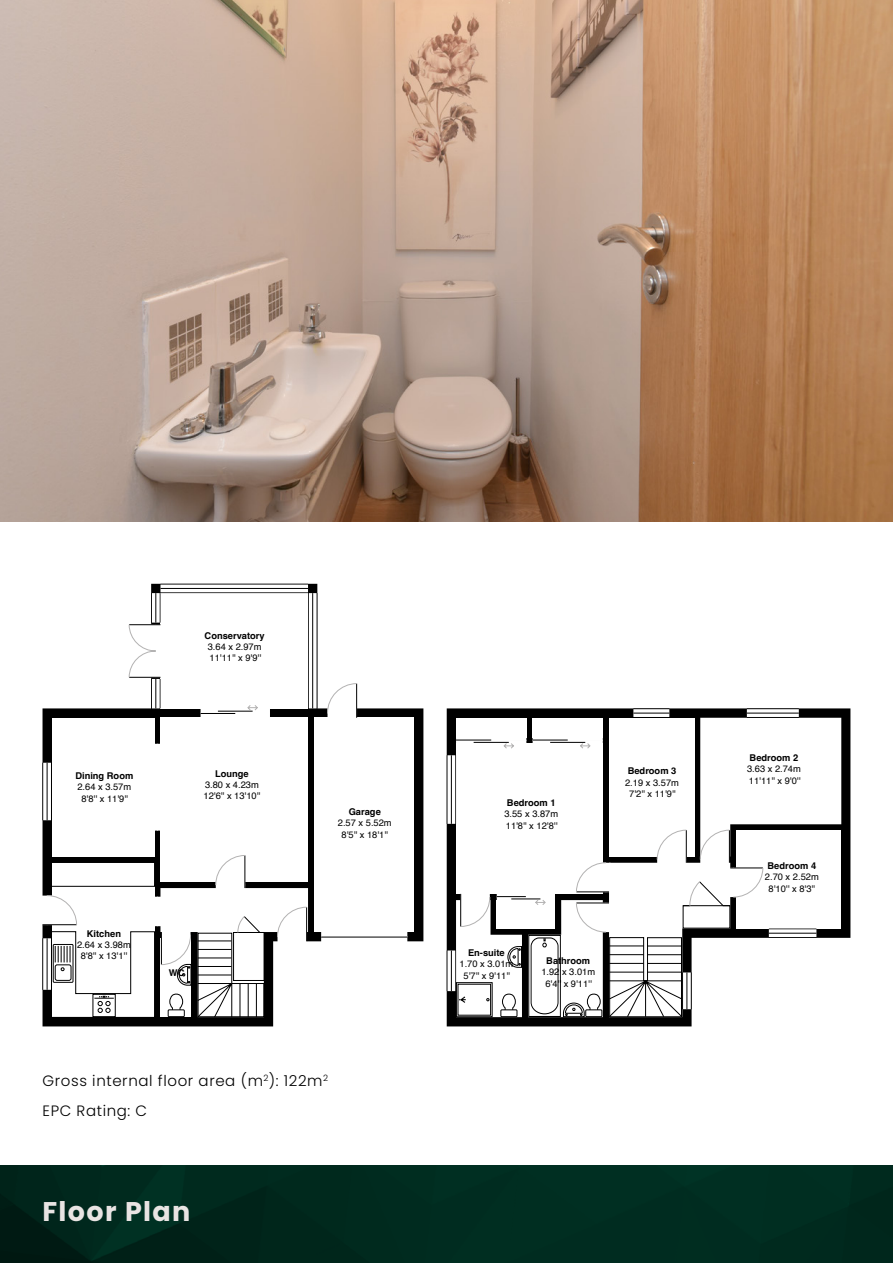
<style>
.page{position:relative;width:893px;height:1263px;background:#fff}
.page>*{position:absolute;margin:0;border:0;box-sizing:border-box;transform-origin:0 0}
.t1{font:700 27px "Poppins";letter-spacing:.05em;color:#e9e4e3}
.t2{font:300 15px/30px "Poppins";letter-spacing:.04em;color:#000}
.t3{font:9.3px/11.2px "Helvetica";color:#000;text-align:center}
.t4{font:700 9.3px "Helvetica";color:#000}
</style>
<div class="page">
<img style="left:0;top:1165px;width:893px;height:98px">
<svg style="left:43px;top:584px;width:380px;height:442px"></svg>
<svg style="left:447px;top:708px;width:403px;height:318px;fill:#000"></svg>
<div style="left:52px;top:718px;width:102px;height:138px;background:#fff"></div>
<div style="left:160px;top:718px;width:148px;height:164px;background:#fff"></div>
<div style="left:314px;top:718px;width:100px;height:214px;background:#fff"></div>
<div style="left:160px;top:593px;width:148px;height:115px;background:#fff"></div>
<hr style="left:43px;top:895px;width:4px;height:30px;background:#fff">
<hr style="left:43px;top:924px;width:34px;height:1px;background:#000">
<svg style="left:43px;top:938px;width:4px;height:52px"></svg>
<div style="left:43px;top:763px;width:9px;height:57px;background:#000"></div>
<svg style="left:43px;top:763px;width:8px;height:57px"></svg>
<hr style="left:47px;top:763px;width:1px;height:57px;background:#000">
<div style="left:157px;top:744px;width:5px;height:86px;background:#fff"></div>
<div style="left:153px;top:744px;width:5px;height:86px;background:#fff"></div>
<svg style="left:47px;top:855px;width:261px;height:163px"></svg>
<div style="left:321px;top:936px;width:86px;height:7px;background:#fff"></div>
<div style="left:321px;top:930px;width:86px;height:7px;background:#fff"></div>
<hr style="left:321px;top:937px;width:86px;height:1px;background:#000">
<div style="left:327px;top:713px;width:30px;height:6px;background:#fff"></div>
<hr style="left:356px;top:684px;width:1px;height:34px;background:#000">
<svg style="left:327px;top:683px;width:30px;height:30px"></svg>
<svg style="left:201px;top:708px;width:69px;height:5px"></svg>
<div style="left:201px;top:713px;width:69px;height:6px;background:#fff"></div>
<hr style="left:201px;top:713px;width:34px;height:1px;background:#000">
<hr style="left:218px;top:711px;width:35px;height:1px;background:#000">
<svg style="left:247px;top:705px;width:11px;height:5px"></svg>
<div style="left:155px;top:624px;width:7px;height:54px;background:#fff"></div>
<hr style="left:129px;top:677px;width:31px;height:1px;background:#000">
<hr style="left:129px;top:624px;width:31px;height:1px;background:#000">
<div style="left:160px;top:584px;width:148px;height:9px;background:#575757"></div>
<div style="left:160px;top:584px;width:148px;height:8px;background:#fff"></div>
<hr style="left:160px;top:588px;width:148px;height:1px;background:#000">
<div style="left:308px;top:593px;width:9px;height:115px;background:#313131"></div>
<svg style="left:309px;top:593px;width:8px;height:115px"></svg>
<hr style="left:312px;top:593px;width:1px;height:115px;background:#000">
<div style="left:151px;top:593px;width:9px;height:30px;background:#151515"></div>
<svg style="left:152px;top:593px;width:8px;height:30px"></svg>
<hr style="left:155px;top:593px;width:1px;height:30px;background:#000">
<svg style="left:156px;top:679px;width:4px;height:29px"></svg>
<svg style="left:129px;top:624px;width:27px;height:84px"></svg>
<div style="left:153px;top:897px;width:5px;height:29px;background:#fff"></div>
<div style="left:157px;top:897px;width:5px;height:29px;background:#fff"></div>
<div style="left:447px;top:755px;width:9px;height:69px;background:#454545"></div>
<svg style="left:447px;top:755px;width:8px;height:69px"></svg>
<hr style="left:451px;top:755px;width:1px;height:69px;background:#000">
<svg style="left:747px;top:708px;width:52px;height:10px"></svg>
<svg style="left:747px;top:709px;width:52px;height:8px"></svg>
<hr style="left:747px;top:713px;width:52px;height:1px;background:#000">
<svg style="left:633px;top:708px;width:36px;height:10px"></svg>
<svg style="left:633px;top:709px;width:36px;height:8px"></svg>
<hr style="left:633px;top:713px;width:36px;height:1px;background:#000">
<div style="left:447px;top:950px;width:9px;height:41px;background:#454545"></div>
<svg style="left:447px;top:950px;width:8px;height:41px"></svg>
<hr style="left:451px;top:950px;width:1px;height:41px;background:#000">
<svg style="left:456px;top:718px;width:385px;height:299px"></svg>
<img style="left:0;top:0;width:893px;height:522px">
<p class="t4" style="left:205px;top:630px;width:62px">Conservatory</p>
<p class="t3" style="left:208px;top:641px;width:55px;text-align:left">3.64 x 2.97m<br>11'11'' x 9'9''</p>
<p class="t4" style="left:75px;top:770px;width:59px">Dining Room</p>
<p class="t3" style="left:77px;top:782px;width:55px">2.64 x 3.57m<br>8'8'' x 11'9''</p>
<p class="t4" style="left:215px;top:768px;width:35px">Lounge</p>
<p class="t3" style="left:204px;top:779px;width:58px;text-align:left">3.80 x 4.23m<br>12'6'' x 13'10''</p>
<p class="t4" style="left:87px;top:928px;width:36px">Kitchen</p>
<p class="t3" style="left:77px;top:939px;width:55px">2.64 x 3.98m<br>8'8'' x 13'1''</p>
<p class="t4" style="left:169px;top:967px;width:17px">WC</p>
<p class="t4" style="left:349px;top:806px;width:34px">Garage</p>
<p class="t3" style="left:338px;top:818px;width:55px">2.57 x 5.52m<br>8'5'' x 18'1''</p>
<h2 class="t2" style="left:43px;top:1066px;width:287px">Gross internal floor area (m<sup>2</sup>): 122m<sup>2<br></sup>EPC Rating: C</h2>
<h1 class="t1" style="left:43px;top:1196px;width:149px">Floor Plan</h1>
<p class="t4" style="left:507px;top:797px;width:50px">Bedroom 1</p>
<p class="t3" style="left:504px;top:809px;width:55px;text-align:left">3.55 x 3.87m<br>11'8'' x 12'8''</p>
<p class="t4" style="left:628px;top:765px;width:50px">Bedroom 3</p>
<p class="t3" style="left:625px;top:777px;width:55px">2.19 x 3.57m<br>7'2'' x 11'9''</p>
<p class="t4" style="left:468px;top:947px;width:38px">En-suite</p>
<p class="t3" style="left:459px;top:959px;width:55px">1.70 x 3.01m<br>5'7'' x 9'11''</p>
<p class="t4" style="left:546px;top:955px;width:45px">Bathroom</p>
<p class="t3" style="left:541px;top:967px;width:55px">1.92 x 3.01m<br>6'4'' x 9'11''</p>
<p class="t4" style="left:750px;top:752px;width:50px">Bedroom 2</p>
<p class="t3" style="left:747px;top:764px;width:55px;text-align:left">3.63 x 2.74m<br>11'11'' x 9'0''</p>
<p class="t4" style="left:767px;top:860px;width:50px">Bedroom 4</p>
<p class="t3" style="left:765px;top:872px;width:55px">2.70 x 2.52m<br>8'10'' x 8'3''</p>
</div>
